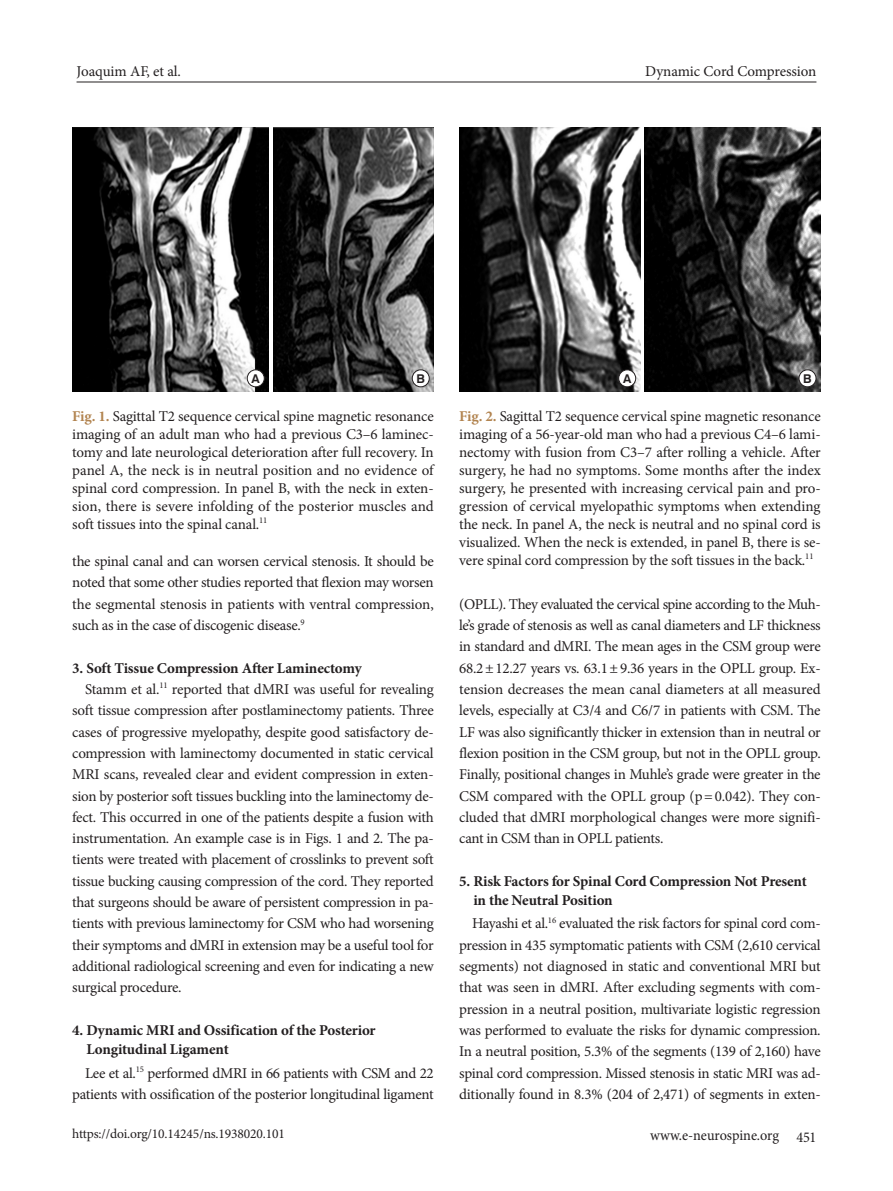
<style>
.page{position:relative;width:893px;height:1191px;background:#fff}
.page>*{position:absolute;margin:0;border:0;box-sizing:border-box;transform-origin:0 0}
.본문{font:15px/21.3px "Minion Pro";letter-spacing:-.02em;color:#231f20;text-align:justify}
.표그림캡션{font:15px/18px "Minion Pro";letter-spacing:-.01em;color:#231f20;text-align:justify}
.중제목{font:700 15px/19.2px "Minion Pro";letter-spacing:-.01em;color:#231f20}
.본문-2{font:15px "Minion Pro";letter-spacing:-.02em;color:#231f20;scale:.95 1}
.t1{font:13.5px "Minion Pro";letter-spacing:-.01em;color:#231f20}
.t2{font:700 12.15px "Swiss 721 BT";color:#231f20}
.s1{font-weight:700;color:#b28450}
</style>
<div class="page">
<hr style="left:77px;top:82px;width:739px;height:1px;background:#231f20">
<img style="left:273px;top:128px;width:161px;height:263px">
<img style="left:72px;top:128px;width:197px;height:263px">
<div style="left:247px;top:370px;width:17px;height:17px;background:#fff;border-radius:50%"></div>
<div style="left:247px;top:369px;width:17px;height:18px;border:1px solid #231f20;border-radius:50%"></div>
<div style="left:412px;top:370px;width:17px;height:17px;background:#fff;border-radius:50%"></div>
<div style="left:412px;top:369px;width:17px;height:18px;border:1px solid #231f20;border-radius:50%"></div>
<img style="left:644px;top:128px;width:176px;height:263px">
<img style="left:459px;top:128px;width:181px;height:263px">
<div style="left:619px;top:370px;width:17px;height:17px;background:#fff;border-radius:50%"></div>
<div style="left:618px;top:369px;width:18px;height:18px;border:1px solid #231f20;border-radius:50%"></div>
<div style="left:799px;top:370px;width:17px;height:17px;background:#fff;border-radius:50%"></div>
<div style="left:799px;top:369px;width:17px;height:18px;border:1px solid #231f20;border-radius:50%"></div>
<p class="본문" style="left:77px;top:61px;width:106px">Joaquim AF, et al.</p>
<p class="본문" style="left:645px;top:61px;width:173px">Dynamic Cord Compression</p>
<p class="t2" style="left:252px;top:371px;width:10px">A</p>
<p class="t2" style="left:416px;top:371px;width:10px">B</p>
<p class="표그림캡션" style="left:72px;top:407px;width:363px"><span class="s1">Fig. 1.</span> Sagittal T2 sequence cervical spine magnetic resonance imaging of an adult man who had a previous C3–6 laminec&shy;tomy and late neurological deterioration after full recovery. In panel A, the neck is in neutral position and no evidence of spinal cord compression. In panel B, with the neck in exten&shy;sion, there is severe infolding of the posterior muscles and soft tissues into the spinal canal.<sup>11</sup></p>
<p class="본문" style="left:72px;top:551px;width:363px">the spinal canal and can worsen cervical stenosis. It should be noted that some other studies reported that flexion may worsen the segmental stenosis in patients with ventral compression, such as in the case of discogenic disease.<sup>9</sup></p>
<p class="중제목" style="left:72px;top:658px;width:291px">3. Soft Tissue Compression After Laminectomy</p>
<p class="본문" style="left:72px;top:678px;width:363px;text-indent:13px">Stamm et al.<sup>11</sup> reported that dMRI was useful for revealing soft tissue compression after postlaminectomy patients. Three cases of progressive myelopathy, despite good satisfactory de&shy;compression with laminectomy documented in static cervical MRI scans, revealed clear and evident compression in exten&shy;sion by posterior soft tissues buckling into the laminectomy de&shy;fect. This occurred in one of the patients despite a fusion with instrumentation. An example case is in Figs. 1 and 2. The pa&shy;tients were treated with placement of crosslinks to prevent soft tissue bucking causing compression of the cord. They reported that surgeons should be aware of persistent compression in pa&shy;tients with previous laminectomy for CSM who had worsening their symptoms and dMRI in extension may be a useful tool for additional radiological screening and even for indicating a new surgical procedure.</p>
<p class="중제목" style="left:86px;top:1020px;width:291px;text-indent:-14px">4. Dynamic MRI and Ossification of the Posterior<br>Longitudinal Ligament</p>
<p class="본문" style="left:72px;top:1062px;width:363px;text-align:right">Lee et al.<sup>15</sup> performed dMRI in 66 patients with CSM and 22 patients with ossification of the posterior longitudinal ligament</p>
<p class="t2" style="left:623px;top:371px;width:10px">A</p>
<p class="t2" style="left:803px;top:371px;width:10px">B</p>
<p class="표그림캡션" style="left:459px;top:407px;width:363px"><span class="s1">Fig. 2.</span> Sagittal T2 sequence cervical spine magnetic resonance imaging of a 56-year-old man who had a previous C4–6 lami&shy;nectomy with fusion from C3–7 after rolling a vehicle. After surgery, he had no symptoms. Some months after the index surgery, he presented with increasing cervical pain and pro&shy;gression of cervical myelopathic symptoms when extending the neck. In panel A, the neck is neutral and no spinal cord is visualized. When the neck is extended, in panel B, there is se&shy;vere spinal cord compression by the soft tissues in the back.<sup>11</sup></p>
<p class="본문" style="left:459px;top:593px;width:363px">(OPLL). They evaluated the cervical spine according to the Muh&shy;le’s grade of stenosis as well as canal diameters and LF thickness in standard and dMRI. The mean ages in the CSM group were 68.2± 12.27 years vs. 63.1± 9.36 years in the OPLL group. Ex&shy;tension decreases the mean canal diameters at all measured levels, especially at C3/4 and C6/7 in patients with CSM. The LF was also significantly thicker in extension than in neutral or flexion position in the CSM group, but not in the OPLL group.<br>Finally, positional changes in Muhle’s grade were greater in the CSM compared with the OPLL group (p = 0.042). They con&shy;cluded that dMRI morphological changes were more signifi&shy;cant in CSM than in OPLL patients.</p>
<p class="중제목" style="left:473px;top:871px;width:335px;text-indent:-14px">5. Risk Factors for Spinal Cord Compression Not Present in the Neutral Position</p>
<p class="본문" style="left:459px;top:913px;width:363px;text-indent:13px">Hayashi et al.<sup>16</sup> evaluated the risk factors for spinal cord com&shy;pression in 435 symptomatic patients with CSM (2,610 cervical segments) not diagnosed in static and conventional MRI but that was seen in dMRI. After excluding segments with com&shy;pression in a neutral position, multivariate logistic regression was performed to evaluate the risks for dynamic compression.<br>In a neutral position, 5.3% of the segments (139 of 2,160) have spinal cord compression. Missed stenosis in static MRI was ad&shy;ditionally found in 8.3% (204 of 2,471) of segments in exten-</p>
<p class="t1" style="left:72px;top:1124px;width:214px">https://doi.org/10.14245/ns.1938020.101</p>
<p class="본문-2" style="left:650px;top:1125px;width:176px">www.e-neurospine.org 451</p>
</div>
